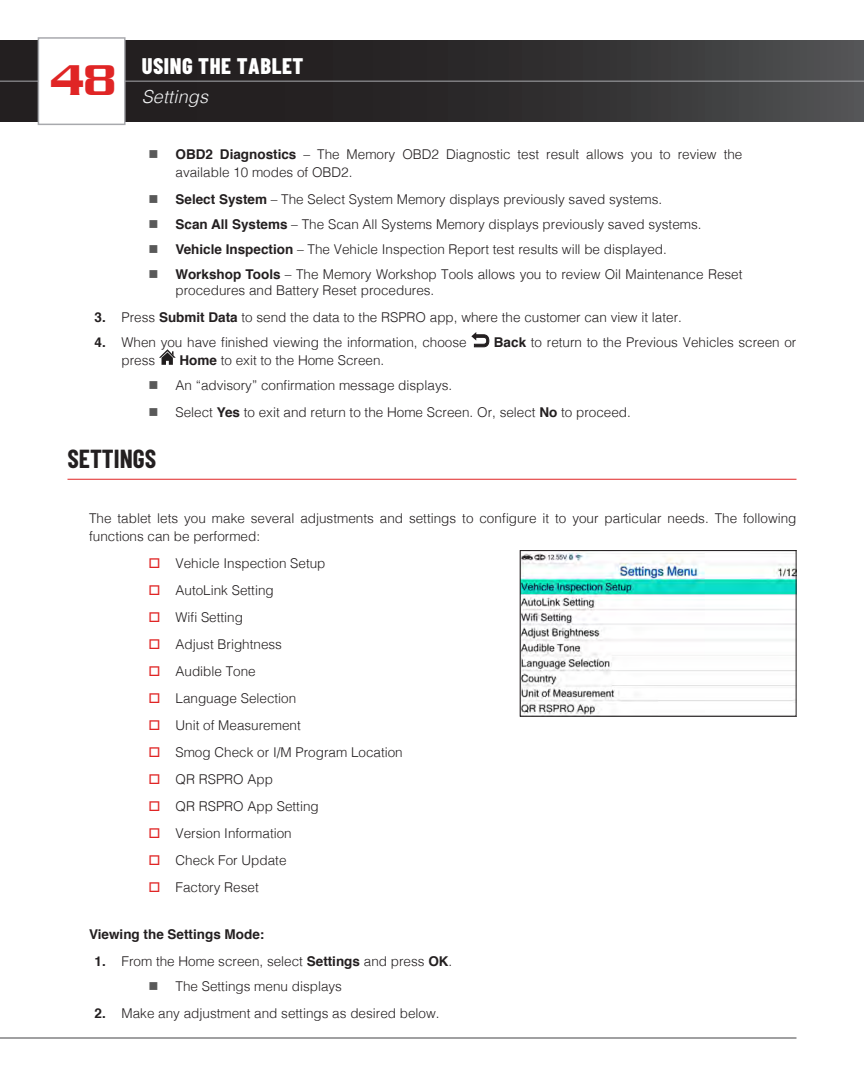
<style>
.page{position:relative;width:864px;height:1080px;background:#fff}
.page>*{position:absolute;margin:0;border:0;box-sizing:border-box;transform-origin:0 0}
.t1{font:500 46.5px "Serpentine";color:#e02525}
.Heading_2{font:700 25.5px "Barlow Condensed";color:#231f20}
.t2{font:800 22.5px "Barlow Condensed";letter-spacing:.025em;color:#fff}
.t3{font:italic 300 18px "Helvetica";letter-spacing:.01em;color:#f2f3f4}
.BODY_TEXT_-_Manual{font:300 13.5px/18px "Helvetica";color:#231f20}
.BODY_TEXT_-_Manual-2{font:700 13.5px "Helvetica";color:#231f20}
.s1{color:#595959}
.s2{font-weight:700}
</style>
<div class="page">
<svg style="left:0;top:41px;width:864px;height:81px;background:#312f30"></svg>
<hr style="left:0;top:81px;width:864px;height:1px;background:#a8a9ad">
<div style="left:38px;top:38px;width:87px;height:86px;background:#fff"></div>
<div style="left:38px;top:37px;width:88px;height:88px;border:2px solid #a8a9ad"></div>
<hr style="left:0;top:1037px;width:796px;height:2px;background:#57585a">
<svg style="left:471px;top:332px;width:18px;height:15px"></svg>
<svg style="left:159px;top:349px;width:17px;height:16px"></svg>
<hr style="left:68px;top:479px;width:728px;height:1px;background:#e02525">
<img style="left:522px;top:553px;width:272px;height:162px">
<div style="left:520px;top:550px;width:276px;height:167px;border:1px solid #231f20"></div>
<h1 class="t1" style="left:51px;top:54px;width:67px">48</h1>
<h3 class="t2" style="left:142px;top:51px;width:163px">USING THE TABLET</h3>
<h3 class="t3" style="left:142px;top:81px;width:68px">Settings</h3>
<p class="BODY_TEXT_-_Manual" style="left:176px;top:144px;width:568px;text-indent:-27px"><span class="s1">■</span> <span class="s2">OBD2 Diagnostics</span> – The Memory OBD2 Diagnostic test result allows you to review the available 10 modes of OBD2.</p>
<p class="BODY_TEXT_-_Manual" style="left:148px;top:189px;width:515px"><span class="s1">■</span> <span class="s2">Select System</span> – The Select System Memory displays previously saved systems.</p>
<p class="BODY_TEXT_-_Manual" style="left:148px;top:214px;width:555px"><span class="s1">■</span> <span class="s2">Scan All Systems</span> – The Scan All Systems Memory displays previously saved systems.</p>
<p class="BODY_TEXT_-_Manual" style="left:148px;top:239px;width:520px"><span class="s1">■</span> <span class="s2">Vehicle Inspection</span> – The Vehicle Inspection Report test results will be displayed.</p>
<p class="BODY_TEXT_-_Manual" style="left:176px;top:265px;width:569px;line-height:16.2px;text-indent:-27px"><span class="s1">■</span> <span class="s2">Workshop Tools</span> – The Memory Workshop Tools allows you to review Oil Maintenance Reset procedures and Battery Reset procedures.</p>
<p class="BODY_TEXT_-_Manual" style="left:94px;top:308px;width:589px"><span class="s2">3.</span> Press <span class="s2">Submit Data</span> to send the data to the RSPRO app, where the customer can view it later.</p>
<p class="BODY_TEXT_-_Manual" style="left:94px;top:332px;width:374px"><span class="s2">4.</span> When you have finished viewing the information, choose</p>
<p class="BODY_TEXT_-_Manual" style="left:494px;top:332px;width:304px"><span class="s2">Back</span> to return to the Previous Vehicles screen or</p>
<p class="BODY_TEXT_-_Manual" style="left:121px;top:350px;width:35px">press</p>
<p class="BODY_TEXT_-_Manual" style="left:179px;top:350px;width:206px"><span class="s2">Home</span> to exit to the Home Screen.</p>
<p class="BODY_TEXT_-_Manual" style="left:148px;top:375px;width:305px"><span class="s1">■</span> An “advisory” confirmation message displays.</p>
<p class="BODY_TEXT_-_Manual" style="left:148px;top:402px;width:484px"><span class="s1">■</span> Select <span class="s2">Yes</span> to exit and return to the Home Screen. Or, select <span class="s2">No</span> to proceed.</p>
<p class="Heading_2" style="left:68px;top:443px;width:90px">SETTINGS</p>
<p class="BODY_TEXT_-_Manual" style="left:89px;top:508px;width:709px">The tablet lets you make several adjustments and settings to configure it to your particular needs. The following functions can be performed:</p>
<p class="BODY_TEXT_-_Manual" style="left:176px;top:553px;width:152px">Vehicle Inspection Setup</p>
<p class="BODY_TEXT_-_Manual" style="left:176px;top:580px;width:100px">AutoLink Setting</p>
<p class="BODY_TEXT_-_Manual" style="left:176px;top:607px;width:69px">Wifi Setting</p>
<p class="BODY_TEXT_-_Manual" style="left:176px;top:634px;width:108px">Adjust Brightness</p>
<p class="BODY_TEXT_-_Manual" style="left:176px;top:661px;width:82px">Audible Tone</p>
<p class="BODY_TEXT_-_Manual" style="left:176px;top:688px;width:122px">Language Selection</p>
<p class="BODY_TEXT_-_Manual" style="left:176px;top:715px;width:127px">Unit of Measurement</p>
<p class="BODY_TEXT_-_Manual" style="left:176px;top:742px;width:229px">Smog Check or I/M Program Location</p>
<p class="BODY_TEXT_-_Manual" style="left:176px;top:769px;width:99px">QR RSPRO App</p>
<p class="BODY_TEXT_-_Manual" style="left:176px;top:796px;width:145px">QR RSPRO App Setting</p>
<p class="BODY_TEXT_-_Manual" style="left:176px;top:823px;width:118px">Version Information</p>
<p class="BODY_TEXT_-_Manual" style="left:176px;top:850px;width:113px">Check For Update</p>
<p class="BODY_TEXT_-_Manual" style="left:176px;top:877px;width:85px">Factory Reset</p>
<p class="BODY_TEXT_-_Manual-2" style="left:89px;top:924px;width:177px">Viewing the Settings Mode:</p>
<p class="BODY_TEXT_-_Manual" style="left:94px;top:952px;width:359px"><span class="s2">1.</span> From the Home screen, select <span class="s2">Settings</span> and press <span class="s2">OK</span>.</p>
<p class="BODY_TEXT_-_Manual" style="left:148px;top:976px;width:195px"><span class="s1">■</span> The Settings menu displays</p>
<p class="BODY_TEXT_-_Manual" style="left:94px;top:1003px;width:347px"><span class="s2">2.</span> Make any adjustment and settings as desired below.</p>
</div>
